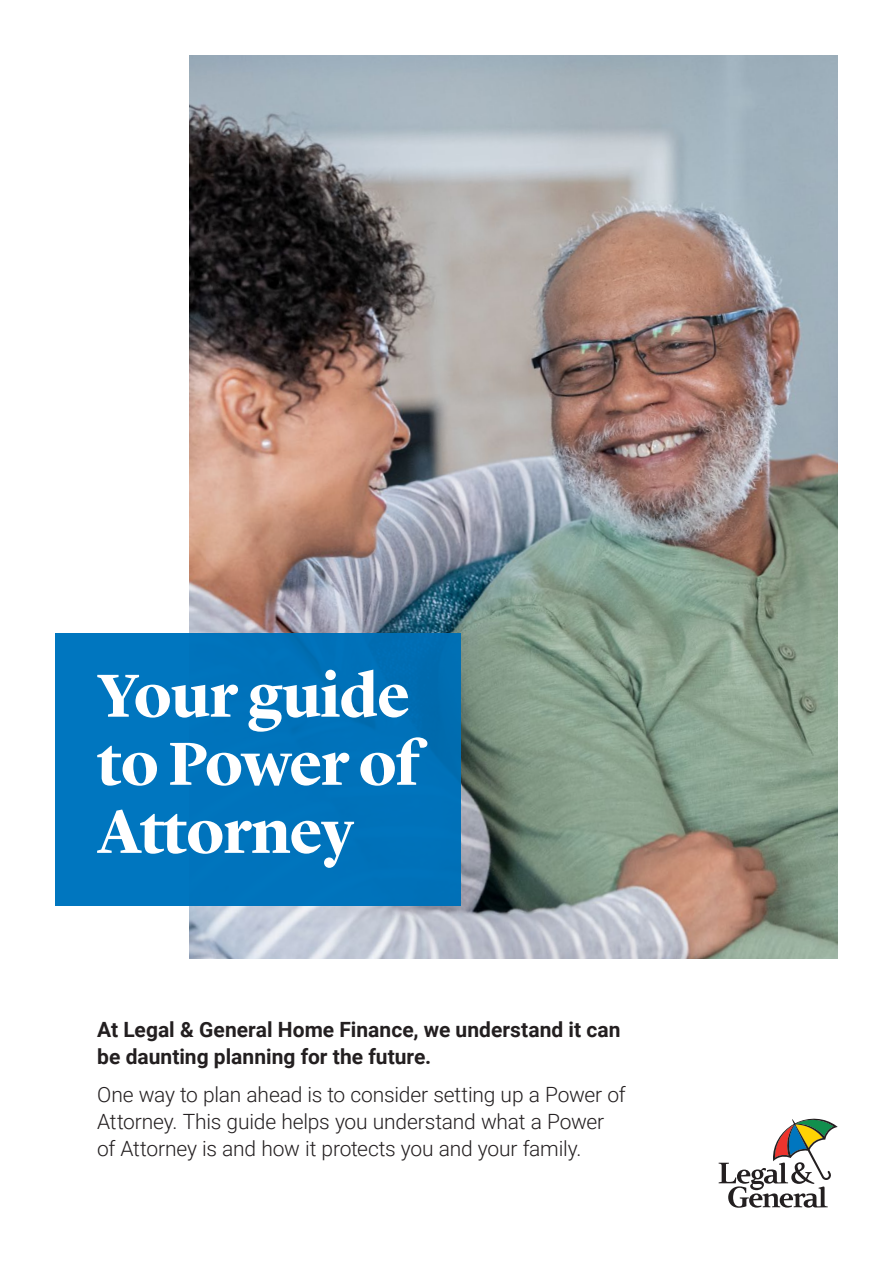
<style>
.page{position:relative;width:893px;height:1263px;background:#fff}
.page>*{position:absolute;margin:0;border:0;box-sizing:border-box;transform-origin:0 0}
.Cover_-_Head{font:700 63px/68.1px "Lyon Display";letter-spacing:-.015em;color:#fff}
.Body_Text_-_Black{font:300 21px/27px "Roboto";letter-spacing:-.01em;color:#231f20}
.Body_Text_-_Black-2{font:700 21px/27px "Roboto";color:#231f20}
</style>
<div class="page">
<svg style="left:719px;top:1119px;width:119px;height:89px"></svg>
<img style="left:190px;top:55px;width:648px;height:903px">
<div style="left:55px;top:633px;width:406px;height:273px;background:#0076bf"></div>
<p class="Cover_-_Head" style="left:97px;top:656px;width:323px">Your guide to Power of<br>Attorney</p>
<p class="Body_Text_-_Black-2" style="left:97px;top:1015px;width:525px">At Legal &amp; General Home Finance, we understand it can be daunting planning for the future.</p>
<p class="Body_Text_-_Black" style="left:97px;top:1080px;width:530px">One way to plan ahead is to consider setting up a Power of<br>Attorney. This guide helps you understand what a Power of Attorney is and how it protects you and your family.</p>
</div>
